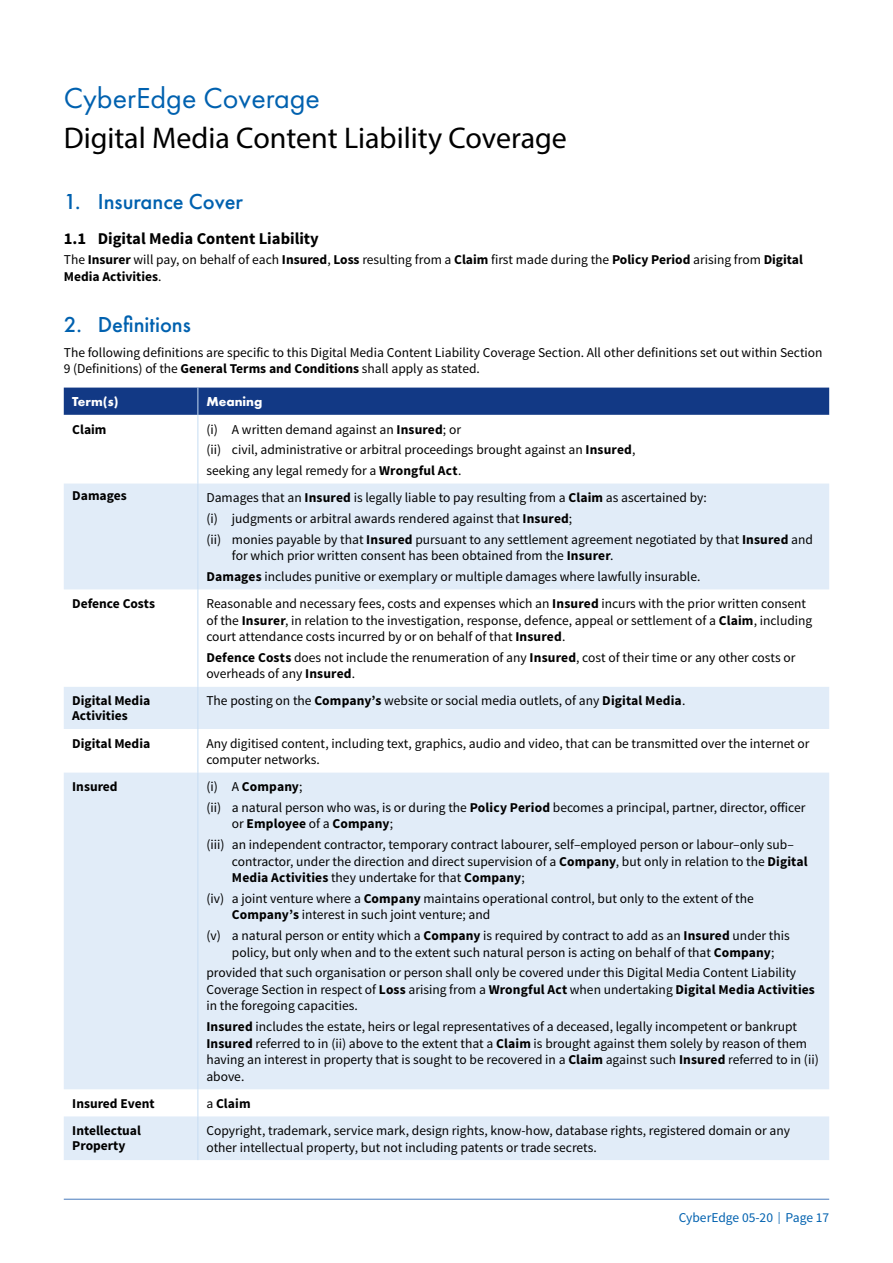
<style>
.page{position:relative;width:893px;height:1263px;background:#fff}
.page>*{position:absolute;margin:0;border:0;box-sizing:border-box;transform-origin:0 0}
.t1{font:30px "Myriad Pro";color:#000}
.t2{font:30px "Futura PT";color:#0061af}
.t3{font:500 22.5px "Futura PT";color:#0061af}
.t4{font:700 16.5px "Source Sans Pro";color:#000}
.t5{font:13.5px/16.5px "Source Sans Pro";color:#000}
.t6{font:700 13.5px/15px "Source Sans Pro";color:#000}
.t7{font:13.5px "Source Sans Pro";color:#0061af}
.t8{font:700 13.5px "Futura PT";color:#fff}
.s1{font-weight:700}
.s2{font-weight:400}
.s3{font-size:12px}
</style>
<div class="page">
<hr style="left:64px;top:1199px;width:765px;height:1px;background:#487abd">
<svg style="left:64px;top:483px;width:765px;height:677px;fill:#e1ecf8"></svg>
<hr style="left:198px;top:415px;width:1px;height:68px;background:#c7ddf3">
<hr style="left:198px;top:483px;width:1px;height:106px;background:#c7ddf3">
<hr style="left:198px;top:589px;width:1px;height:98px;background:#c7ddf3">
<hr style="left:198px;top:687px;width:1px;height:42px;background:#c7ddf3">
<hr style="left:198px;top:729px;width:1px;height:44px;background:#c7ddf3">
<hr style="left:198px;top:773px;width:1px;height:316px;background:#c7ddf3">
<svg style="left:198px;top:1089px;width:1px;height:27px"></svg>
<hr style="left:198px;top:1116px;width:1px;height:44px;background:#c7ddf3">
<div style="left:64px;top:388px;width:765px;height:27px;background:#123985"></div>
<h1 class="t2" style="left:64px;top:80px;width:258px">CyberEdge Coverage</h1>
<h1 class="t1" style="left:64px;top:119px;width:505px">Digital Media Content Liability Coverage</h1>
<h2 class="t3" style="left:64px;top:187px;width:181px">1. Insurance Cover</h2>
<p class="t4" style="left:64px;top:227px;width:257px">1.1 Digital Media Content Liability</p>
<p class="t5" style="left:64px;top:252px;width:741px">The <span class="s1">Insurer</span> will pay, on behalf of each <span class="s1">Insured</span>, <span class="s1">Loss</span> resulting from a <span class="s1">Claim</span> first made during the <span class="s1">Policy Period</span> arising from <span class="s1">Digital<br>Media Activities</span>.</p>
<h2 class="t3" style="left:64px;top:310px;width:129px">2. Definitions</h2>
<p class="t5" style="left:64px;top:344px;width:760px">The following definitions are specific to this Digital Media Content Liability Coverage Section. All other definitions set out within Section<br>9 (Definitions) of the <span class="s1">General Terms and Conditions</span> shall apply as stated.</p>
<p class="t8" style="left:72px;top:393px;width:48px">Term(s)</p>
<p class="t8" style="left:206px;top:393px;width:58px">Meaning</p>
<p class="t6" style="left:72px;top:422px;width:36px">Claim</p>
<p class="t5" style="left:206px;top:419px;width:431px;line-height:20.7px">(i) A written demand against an <span class="s1">Insured</span>; or<br>(ii) civil, administrative or arbitral proceedings brought against an <span class="s1">Insured</span>, seeking any legal remedy for a <span class="s1">Wrongful Act</span>.</p>
<p class="t6" style="left:72px;top:488px;width:56px">Damages</p>
<p class="t5" style="left:206px;top:488px;width:608px;line-height:20.7px">Damages that an <span class="s1">Insured</span> is legally liable to pay resulting from a <span class="s1">Claim</span> as ascertained by:<br>(i) judgments or arbitral awards rendered against that <span class="s1">Insured</span>;<br>(ii) monies payable by that <span class="s1">Insured</span> pursuant to any settlement agreement negotiated by that <span class="s1">Insured</span> and</p>
<p class="t5" style="left:206px;top:545px;width:496px;line-height:20.7px;text-indent:26px">for which prior written consent has been obtained from the <span class="s1">Insurer</span>.<br><span class="s1">Damages</span> includes punitive or exemplary or multiple damages where lawfully insurable.</p>
<p class="t6" style="left:72px;top:596px;width:84px">Defence Costs</p>
<p class="t5" style="left:206px;top:595px;width:607px">Reasonable and necessary fees, costs and expenses which an <span class="s1">Insured</span> incurs with the prior written consent of the <span class="s1">Insurer</span>, in relation to the investigation, response, defence, appeal or settlement of a <span class="s1">Claim</span>, including court attendance costs incurred by or on behalf of that <span class="s1">Insured</span>.</p>
<p class="t5" style="left:206px;top:649px;width:591px"><span class="s1">Defence Costs</span> does not include the renumeration of any <span class="s1">Insured</span>, cost of their time or any other costs or overheads of any <span class="s1">Insured</span>.</p>
<p class="t6" style="left:72px;top:694px;width:80px">Digital Media<br>Activities</p>
<p class="t5" style="left:206px;top:693px;width:480px">The posting on the <span class="s1">Company’s</span> website or social media outlets, of any <span class="s1">Digital Media</span>.</p>
<p class="t6" style="left:72px;top:736px;width:80px">Digital Media</p>
<p class="t5" style="left:206px;top:735px;width:605px">Any digitised content, including text, graphics, audio and video, that can be transmitted over the internet or computer networks.</p>
<p class="t6" style="left:72px;top:780px;width:47px">Insured</p>
<p class="t5" style="left:206px;top:777px;width:600px;line-height:20.7px">(i) A <span class="s1">Company</span>;<br>(ii) a natural person who was, is or during the <span class="s1">Policy Period</span> becomes a principal, partner, director, officer</p>
<p class="t5" style="left:206px;top:814px;width:589px;line-height:20.7px;text-indent:26px">or <span class="s1">Employee</span> of a <span class="s1">Company</span>;<br>(iii) an independent contractor, temporary contract labourer, self–employed person or labour–only sub–</p>
<p class="t5" style="left:232px;top:853px;width:577px">contractor, under the direction and direct supervision of a <span class="s1">Company</span>, but only in relation to the <span class="s1">Digital<br>Media Activities</span> they undertake for that <span class="s1">Company</span>;</p>
<p class="t5" style="left:232px;top:890px;width:523px;text-indent:-26px">(iv) a joint venture where a <span class="s1">Company</span> maintains operational control, but only to the extent of the<br><span class="s1">Company’s</span> interest in such joint venture; and</p>
<p class="t5" style="left:232px;top:928px;width:559px;text-indent:-26px">(v) a natural person or entity which a <span class="s1">Company</span> is required by contract to add as an <span class="s1">Insured</span> under this policy, but only when and to the extent such natural person is acting on behalf of that <span class="s1">Company</span>;</p>
<p class="t5" style="left:206px;top:965px;width:610px">provided that such organisation or person shall only be covered under this Digital Media Content Liability<br>Coverage Section in respect of <span class="s1">Loss</span> arising from a <span class="s1">Wrongful Act</span> when undertaking <span class="s1">Digital Media Activities </span>in the foregoing capacities.</p>
<p class="t5" style="left:206px;top:1019px;width:614px"><span class="s1">Insured</span> includes the estate, heirs or legal representatives of a deceased, legally incompetent or bankrupt <span class="s1">Insured</span> referred to in (ii) above to the extent that a <span class="s1">Claim</span> is brought against them solely by reason of them having an interest in property that is sought to be recovered in a <span class="s1">Claim</span> against such <span class="s1">Insured</span> referred to in (ii) above.</p>
<p class="t6" style="left:72px;top:1096px;width:84px">Insured Event</p>
<p class="t6" style="left:206px;top:1096px;width:46px"><span class="s2">a</span> Claim</p>
<p class="t6" style="left:72px;top:1123px;width:70px">Intellectual<br>Property</p>
<p class="t5" style="left:206px;top:1122px;width:585px">Copyright, trademark, service mark, design rights, know-how, database rights, registered domain or any other intellectual property, but not including patents or trade secrets.</p>
<p class="t7" style="left:679px;top:1209px;width:152px">CyberEdge 05-20 <span class="s3">|</span> Page 17</p>
</div>
